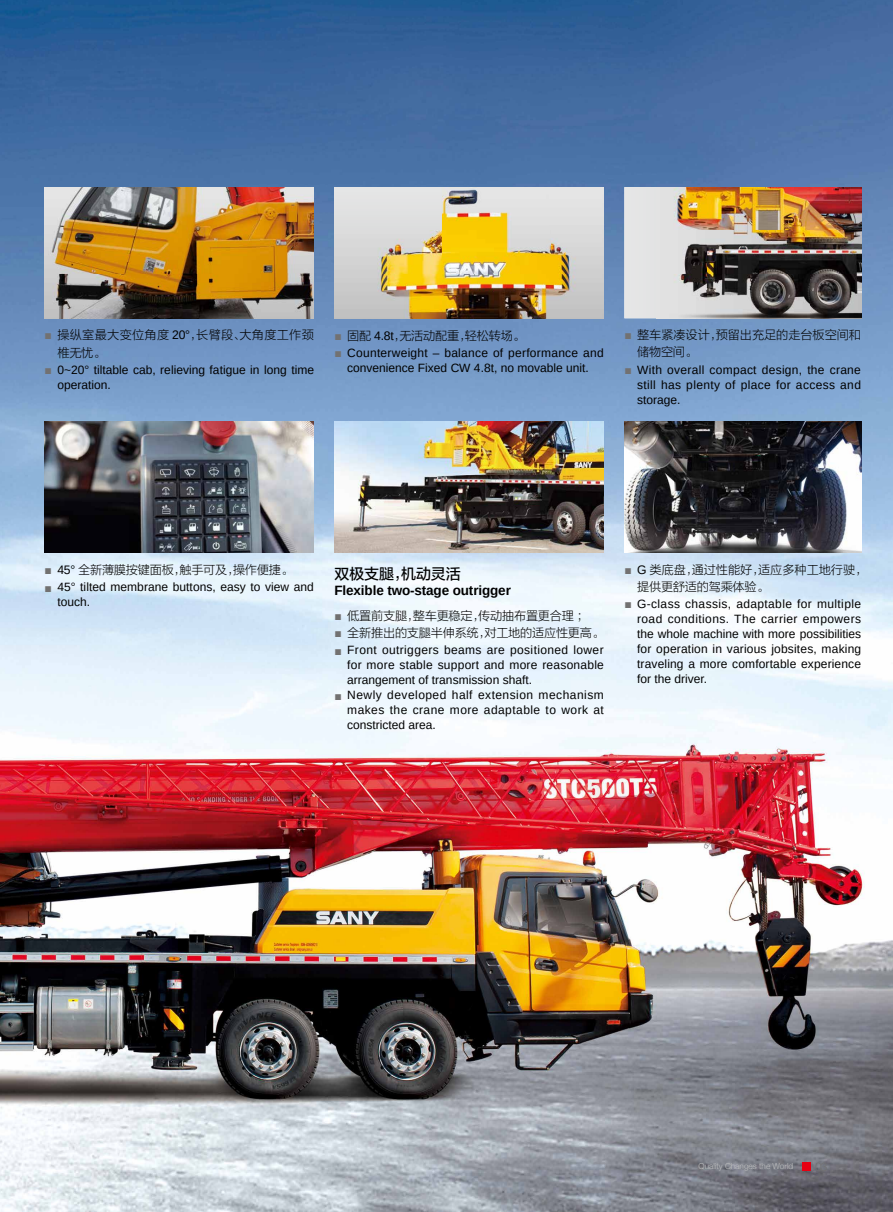
<style>
.page{position:relative;width:893px;height:1212px;background:#fff}
.page>*{position:absolute;margin:0;border:0;box-sizing:border-box;transform-origin:0 0}
.t1{font:15px "FZLTZHUNHK GBK1 0";letter-spacing:-.01em;color:#000}
.t2{font:700 13.5px "Arimo";letter-spacing:-.01em;color:#000}
.t3{font:12.3px/17px "FZLTKHK GBK1 0";letter-spacing:-.02em;color:#000}
.t4{font:12.3px/17.1px "FZLTKHK GBK1 0";letter-spacing:.025em;color:#000}
.t5{font:12px/15.1px "Arimo";letter-spacing:.005em;color:#000;text-align:justify}
.t6{font:300 8.25px "Helvetica Neue";color:#bfc0c0}
.s1{font-family:"Microsoft Ya Hei";color:#727171}
.s2{font-family:"Arimo"}
.s3{font-family:"Helvetica Neue"}
.s4{font-family:"Microsoft Ya Hei";font-size:12.3px;color:#727171}
</style>
<div class="page">
<img style="left:0;top:0;width:893px;height:1212px">
<div style="left:802px;top:1162px;width:9px;height:9px;background:#e60012"></div>
<img style="left:334px;top:187px;width:270px;height:131px">
<img style="left:45px;top:187px;width:269px;height:131px">
<div style="left:624px;top:187px;width:33px;height:131px;background:#e4e5e5"></div>
<img style="left:657px;top:187px;width:204px;height:131px">
<img style="left:334px;top:421px;width:270px;height:131px">
<img style="left:45px;top:421px;width:269px;height:131px">
<img style="left:624px;top:421px;width:237px;height:131px">
<p class="t4" style="left:57px;top:327px;width:258px;text-indent:-13px"><span class="s1">■</span> 操纵室最大变位角度 <span class="s2">20</span><span class="s3">°</span>，长臂段、大角度工作颈椎无忧。</p>
<p class="t5" style="left:57px;top:362px;width:258px;text-indent:-13px"><span class="s4">■</span> 0~20<span class="s3">°</span> tiltable cab, relieving fatigue in long time operation.</p>
<p class="t3" style="left:334px;top:328px;width:192px"><span class="s1">■</span> 固配 <span class="s2">4.8t</span>，无活动配重，轻松转场。</p>
<p class="t5" style="left:334px;top:345px;width:271px;text-align:center"><span class="s4">■</span> Counterweight – balance of performance and convenience Fixed CW 4.8t, no movable unit.</p>
<p class="t3" style="left:637px;top:327px;width:225px;text-indent:-13px"><span class="s1">■</span> 整车紧凑设计，预留出充足的走台板空间和储物空间。</p>
<p class="t5" style="left:637px;top:362px;width:225px;text-indent:-13px"><span class="s4">■</span> With overall compact design, the crane still has plenty of place for access and storage.</p>
<p class="t3" style="left:45px;top:562px;width:250px"><span class="s1">■</span> <span class="s2">45</span><span class="s3">°</span> 全新薄膜按键面板，触手可及，操作便捷。</p>
<p class="t5" style="left:57px;top:580px;width:258px;text-indent:-13px"><span class="s4">■</span> 45<span class="s3">°</span> tilted membrane buttons, easy to view and touch.</p>
<p class="t1" style="left:334px;top:565px;width:128px">双极支腿，机动灵活</p>
<p class="t2" style="left:334px;top:581px;width:178px">Flexible two-stage outrigger</p>
<p class="t3" style="left:334px;top:608px;width:256px"><span class="s1">■</span> 低置前支腿，整车更稳定，传动抽布置更合理；</p>
<p class="t3" style="left:334px;top:625px;width:271px"><span class="s1">■</span> 全新推出的支腿半伸系统，对工地的适应性更高。</p>
<p class="t5" style="left:347px;top:643px;width:258px;text-indent:-13px"><span class="s4">■</span> Front outriggers beams are positioned lower for more stable support and more reasonable arrangement of transmission shaft.</p>
<p class="t5" style="left:347px;top:688px;width:258px;text-indent:-13px"><span class="s4">■</span> Newly developed half extension mechanism makes the crane more adaptable to work at constricted area.</p>
<p class="t3" style="left:637px;top:561px;width:232px;text-indent:-13px"><span class="s1">■</span> <span class="s2">G</span> 类底盘，通过性能好，适应多种工地行驶，提供更舒适的驾乘体验。</p>
<p class="t5" style="left:637px;top:596px;width:226px;text-indent:-13px"><span class="s4">■</span> G-class chassis, adaptable for multiple road conditions. The carrier empowers the whole machine with more possibilities for operation in various jobsites, making traveling a more comfortable experience for the driver.</p>
<p class="t6" style="left:699px;top:1160px;width:96px">Quality Changes the World</p>
</div>
